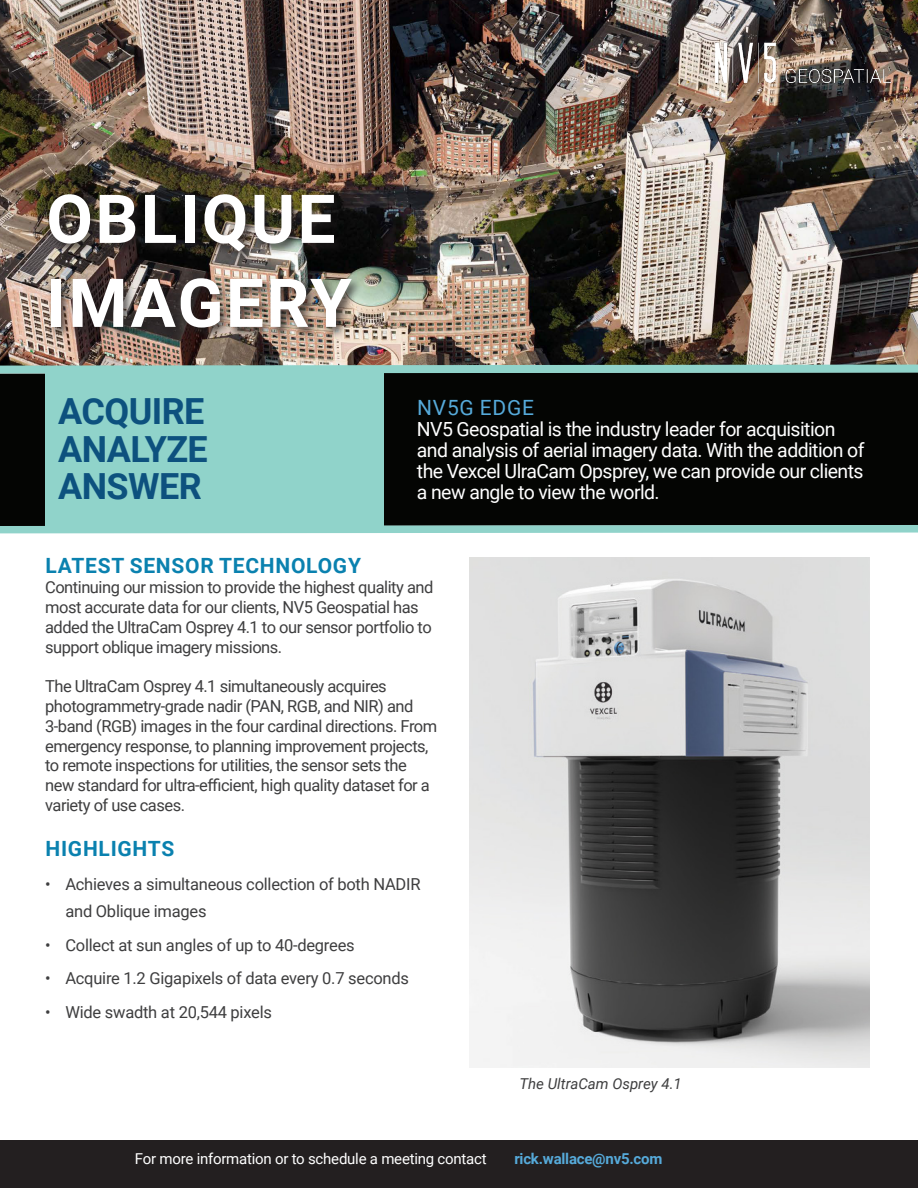
<style>
.page{position:relative;width:918px;height:1188px;background:#fff}
.page>*{position:absolute;margin:0;border:0;box-sizing:border-box;transform-origin:0 0}
.Header-1{font:700 67.5px "Roboto";letter-spacing:.035em;color:#fff}
.Header-1-2{font:700 36px "Roboto";letter-spacing:-.015em;color:#0d517e}
.t1{font:700 21px "Roboto";letter-spacing:.035em;color:#0a81af}
.Paragraph-2{font:21px "Roboto";letter-spacing:.035em;color:#56aada}
.t2{font:19.5px/21px "Roboto";letter-spacing:-.03em;color:#fff}
.t3{font:16.5px/19.8px "Roboto";letter-spacing:-.03em;color:#3e3e3f}
.Paragraph-1{font:15px "Roboto";letter-spacing:-.015em;color:#fff}
.Subhead{font:italic 15px "Roboto";color:#3e3e3f}
.Paragraph-1-2{font:700 15px "Roboto";letter-spacing:-.015em;color:#56aada}
</style>
<div class="page">
<img style="left:0;top:0;width:918px;height:365px">
<div style="left:0;top:373px;width:918px;height:152px;background:#040503"></div>
<div style="left:45px;top:366px;width:339px;height:166px;background:#90d3ca"></div>
<svg style="left:0;top:365px;width:918px;height:8px"></svg>
<div style="left:46px;top:191px;width:318px;height:149px;background:#231f20;opacity:.75"></div>
<img style="left:469px;top:558px;width:400px;height:509px">
<svg style="left:0;top:525px;width:918px;height:8px"></svg>
<div style="left:0;top:1140px;width:918px;height:48px;background:#231f20"></div>
<img style="left:705px;top:23px;width:193px;height:65px">
<p class="Header-1" style="left:46px;top:172px;width:291px">OBLIQUE</p>
<p class="Header-1" style="left:46px;top:256px;width:307px">IMAGERY</p>
<p class="Header-1-2" style="left:58px;top:386px;width:148px">ACQUIRE</p>
<p class="Header-1-2" style="left:58px;top:424px;width:151px">ANALYZE</p>
<p class="Header-1-2" style="left:58px;top:461px;width:145px">ANSWER</p>
<p class="Paragraph-2" style="left:417px;top:393px;width:118px">NV5G EDGE</p>
<p class="t2" style="left:417px;top:418px;width:449px">NV5 Geospatial is the industry leader for acquisition and analysis of aerial imagery data. With the addition of the Vexcel UlraCam Opsprey, we can provide our clients a new angle to view the world.</p>
<p class="t1" style="left:46px;top:551px;width:317px">LATEST SENSOR TECHNOLOGY</p>
<p class="t3" style="left:45px;top:577px;width:390px">Continuing our mission to provide the highest quality and most accurate data for our clients, NV5 Geospatial has added the UltraCam Osprey 4.1 to our sensor portfolio to support oblique imagery missions.</p>
<p class="t3" style="left:45px;top:676px;width:394px">The UltraCam Osprey 4.1 simultaneously acquires photogrammetry-grade nadir (PAN, RGB, and NIR) and 3-band (RGB) images in the four cardinal directions. From emergency response, to planning improvement projects, to remote inspections for utilities, the sensor sets the new standard for ultra-efficient, high quality dataset for a variety of use cases.</p>
<p class="t1" style="left:46px;top:834px;width:130px">HIGHLIGHTS</p>
<p class="t3" style="left:65px;top:870px;width:357px;line-height:27px;text-indent:-20px">• Achieves a simultaneous collection of both NADIR and Oblique images</p>
<p class="t3" style="left:45px;top:934px;width:311px">• Collect at sun angles of up to 40-degrees</p>
<p class="t3" style="left:45px;top:968px;width:365px">• Acquire 1.2 Gigapixels of data every 0.7 seconds</p>
<p class="t3" style="left:45px;top:1002px;width:228px">• Wide swadth at 20,544 pixels</p>
<p class="Subhead" style="left:519px;top:1073px;width:164px">The UltraCam Osprey 4.1</p>
<p class="Paragraph-1" style="left:135px;top:1149px;width:353px">For more information or to schedule a meeting contact</p>
<p class="Paragraph-1-2" style="left:514px;top:1149px;width:149px">rick.wallace@nv5.com</p>
</div>
